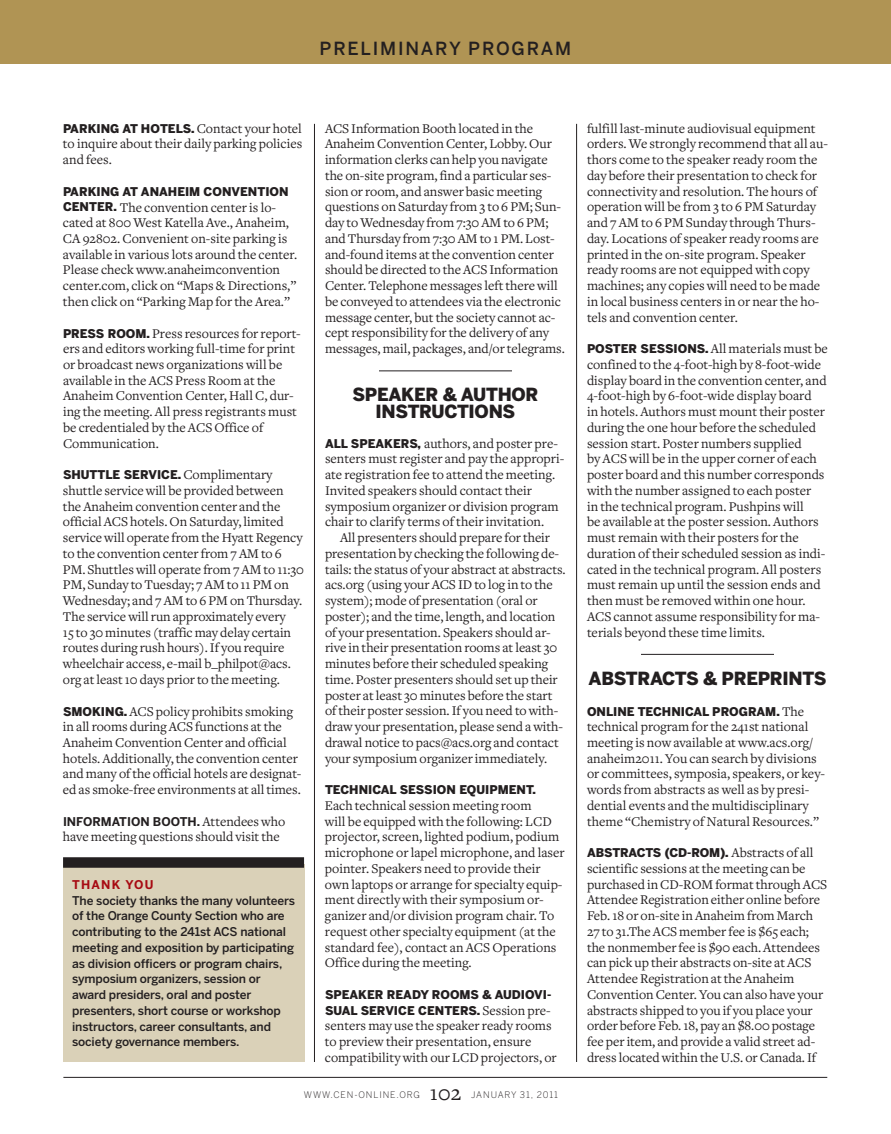
<style>
.page{position:relative;width:891px;height:1134px;background:#fff}
.page>*{position:absolute;margin:0;border:0;box-sizing:border-box;transform-origin:0 0}
.t1{font:22.5px "CEN Freight Text";color:#231f20}
.t2{font:900 18px/16.5px "Benton Sans";letter-spacing:-.015em;color:#231f20;text-align:center}
.t3{font:500 18px "Benton Sans";letter-spacing:.1em;color:#231f20}
.t4{font:13.8px/15.8px "CEN Freight Text";color:#231f20}
.t5{font:500 12px/15.8px "Benton Sans";letter-spacing:-.01em;color:#231f20}
.t6{font:900 12px/15.8px "Benton Sans";color:#231f20}
.t7{font:700 12px "Benton Sans";color:#231f20}
.t8{font:700 12px "Benton Sans";letter-spacing:.1em;color:#a70a12}
.t9{font:300 9px "Benton Sans";letter-spacing:.1em;color:#231f20}
.s1{font-family:"CEN Freight Text";font-weight:400;font-size:13.8px}
.s2{font-family:"Benton Sans";font-weight:900;font-size:12px}
</style>
<div class="page">
<hr style="left:63px;top:1077px;width:764px;height:1px;background:#231f20">
<hr style="left:379px;top:370px;width:133px;height:1px;background:#231f20">
<hr style="left:641px;top:654px;width:133px;height:1px;background:#231f20">
<hr style="left:314px;top:124px;width:1px;height:938px;background:#231f20">
<hr style="left:576px;top:124px;width:1px;height:938px;background:#231f20">
<div style="left:63px;top:864px;width:241px;height:198px;background:#dad1b8"></div>
<div style="left:63px;top:857px;width:241px;height:11px;background:#231f20"></div>
<div style="left:0;top:0;width:891px;height:64px;background:#b09454"></div>
<h2 class="t3" style="left:320px;top:38px;width:253px">PRELIMINARY PROGRAM</h2>
<p class="t6" style="left:63px;top:120px;width:241px">PARKING AT HOTELS. <span class="s1">Contact your hotel</span></p>
<p class="t4" style="left:63px;top:136px;width:241px">to inquire about their daily parking policies and fees.</p>
<p class="t6" style="left:63px;top:183px;width:227px">PARKING AT ANAHEIM CONVENTION</p>
<p class="t4" style="left:63px;top:199px;width:236px"><span class="s2">CENTER.</span> The convention center is lo&shy;cated at 800 West Katella Ave., Anaheim, CA 92802. Convenient on-site parking is available in various lots around the center.<br>Please check www.anaheimconvention center.com, click on “Maps &amp; Directions,” then click on “Parking Map for the Area.”</p>
<p class="t4" style="left:63px;top:325px;width:239px"><span class="s2">PRESS ROOM.</span> Press resources for report&shy;ers and editors working full-time for print or broadcast news organizations will be available in the ACS Press Room at the Anaheim Convention Center, Hall C, dur&shy;ing the meeting. All press registrants must be credentialed by the ACS Office of Communication.</p>
<p class="t6" style="left:63px;top:467px;width:211px">SHUTTLE SERVICE. <span class="s1">Complimentary</span></p>
<p class="t4" style="left:63px;top:483px;width:243px">shuttle service will be provided between the Anaheim convention center and the official ACS hotels. On Saturday, limited service will operate from the Hyatt Regency to the convention center from 7 AM to 6<br>PM. Shuttles will operate from 7 AM to 11:30<br>PM, Sunday to Tuesday; 7 AM to 11 PM on Wednesday; and 7 AM to 6 PM on Thursday.<br>The service will run approximately every<br>15 to 30 minutes (traffic may delay certain routes during rush hours). If you require wheelchair access, e-mail b_philpot@acs. org at least 10 days prior to the meeting.</p>
<p class="t4" style="left:63px;top:703px;width:240px"><span class="s2">SMOKING.</span> ACS policy prohibits smoking in all rooms during ACS functions at the Anaheim Convention Center and official hotels. Additionally, the convention center and many of the official hotels are designat&shy;ed as smoke-free environments at all times.</p>
<p class="t7" style="left:63px;top:814px;width:224px">INFORMATION BOOTH. <span class="s1">Attendees who</span></p>
<p class="t4" style="left:63px;top:829px;width:218px">have meeting questions should visit the</p>
<p class="t8" style="left:72px;top:877px;width:83px">THANK YOU</p>
<p class="t5" style="left:72px;top:892px;width:224px">The society thanks the many volunteers of the Orange County Section who are contributing to the 241st ACS national meeting and exposition by participating as division officers or program chairs, symposium organizers, session or award presiders, oral and poster presenters, short course or workshop instructors, career consultants, and society governance members.</p>
<p class="t4" style="left:325px;top:121px;width:241px">ACS Information Booth located in the Anaheim Convention Center, Lobby. Our information clerks can help you navigate the on-site program, find a particular ses&shy;sion or room, and answer basic meeting questions on Saturday from 3 to 6 PM; Sun&shy;day to Wednesday from 7:30 AM to 6 PM; and Thursday from 7:30 AM to 1 PM. Lost&shy;and-found items at the convention center should be directed to the ACS Information Center. Telephone messages left there will be conveyed to attendees via the electronic message center, but the society cannot ac&shy;cept responsibility for the delivery of any messages, mail, packages, and/or telegrams.</p>
<h2 class="t2" style="left:352px;top:386px;width:188px">SPEAKER &amp; AUTHOR<br>INSTRUCTIONS</h2>
<p class="t4" style="left:325px;top:436px;width:241px"><span class="s2">ALL SPEAKERS,</span> authors, and poster pre&shy;senters must register and pay the appropri&shy;ate registration fee to attend the meeting.<br>Invited speakers should contact their symposium organizer or division program chair to clarify terms of their invitation.</p>
<p class="t4" style="left:325px;top:530px;width:242px;text-indent:15px">All presenters should prepare for their presentation by checking the following de&shy;tails: the status of your abstract at abstracts. acs.org (using your ACS ID to log in to the system); mode of presentation (oral or poster); and the time, length, and location of your presentation. Speakers should ar&shy;rive in their presentation rooms at least 30 minutes before their scheduled speaking time. Poster presenters should set up their poster at least 30 minutes before the start of their poster session. If you need to with&shy;draw your presentation, please send a with&shy;drawal notice to pacs@acs.org and contact your symposium organizer immediately.</p>
<p class="t6" style="left:325px;top:782px;width:212px">TECHNICAL SESSION EQUIPMENT.</p>
<p class="t4" style="left:325px;top:798px;width:241px">Each technical session meeting room<br>will be equipped with the following: LCD projector, screen, lighted podium, podium microphone or lapel microphone, and laser pointer. Speakers need to provide their own laptops or arrange for specialty equip&shy;ment directly with their symposium or&shy;ganizer and/or division program chair. To request other specialty equipment (at the standard fee), contact an ACS Operations Office during the meeting.</p>
<p class="t6" style="left:325px;top:987px;width:228px">SPEAKER READY ROOMS &amp; AUDIOVI-<br>SUAL SERVICE CENTERS. <span class="s1">Session pre-</span></p>
<p class="t4" style="left:325px;top:1018px;width:233px">senters may use the speaker ready rooms to preview their presentation, ensure compatibility with our LCD projectors, or</p>
<p class="t9" style="left:304px;top:1089px;width:118px">WWW.CEN-ONLINE.ORG</p>
<h1 class="t1" style="left:430px;top:1081px;width:33px">102</h1>
<p class="t9" style="left:471px;top:1089px;width:88px">JANUARY 31, 2011</p>
<p class="t4" style="left:587px;top:121px;width:242px">fulfill last-minute audiovisual equipment orders. We strongly recommend that all au&shy;thors come to the speaker ready room the day before their presentation to check for connectivity and resolution. The hours of operation will be from 3 to 6 PM Saturday and 7 AM to 6 PM Sunday through Thurs&shy;day. Locations of speaker ready rooms are printed in the on-site program. Speaker ready rooms are not equipped with copy machines; any copies will need to be made in local business centers in or near the ho&shy;tels and convention center.</p>
<p class="t4" style="left:587px;top:341px;width:243px"><span class="s2">POSTER SESSIONS.</span> All materials must be confined to the 4-foot-high by 8-foot-wide display board in the convention center, and 4-foot-high by 6-foot-wide display board<br>in hotels. Authors must mount their poster during the one hour before the scheduled session start. Poster numbers supplied<br>by ACS will be in the upper corner of each poster board and this number corresponds with the number assigned to each poster<br>in the technical program. Pushpins will<br>be available at the poster session. Authors must remain with their posters for the duration of their scheduled session as indi&shy;cated in the technical program. All posters must remain up until the session ends and then must be removed within one hour.<br>ACS cannot assume responsibility for ma&shy;terials beyond these time limits.</p>
<h2 class="t2" style="left:588px;top:670px;width:240px">ABSTRACTS &amp; PREPRINTS</h2>
<p class="t6" style="left:587px;top:703px;width:219px">ONLINE TECHNICAL PROGRAM. <span class="s1">The</span></p>
<p class="t4" style="left:587px;top:719px;width:240px">technical program for the 241st national meeting is now available at www.acs.org/ anaheim2011. You can search by divisions or committees, symposia, speakers, or key&shy;words from abstracts as well as by presi&shy;dential events and the multidisciplinary theme “Chemistry of Natural Resources.”</p>
<p class="t6" style="left:587px;top:845px;width:228px">ABSTRACTS (CD-ROM). <span class="s1">Abstracts of all</span></p>
<p class="t4" style="left:587px;top:861px;width:242px">scientific sessions at the meeting can be purchased in CD-ROM format through ACS Attendee Registration either online before Feb. 18 or on-site in Anaheim from March 27 to 31.The ACS member fee is $65 each; the nonmember fee is $90 each. Attendees can pick up their abstracts on-site at ACS Attendee Registration at the Anaheim Convention Center. You can also have your abstracts shipped to you if you place your order before Feb. 18, pay an $8.00 postage fee per item, and provide a valid street ad&shy;dress located within the U.S. or Canada. If</p>
</div>
